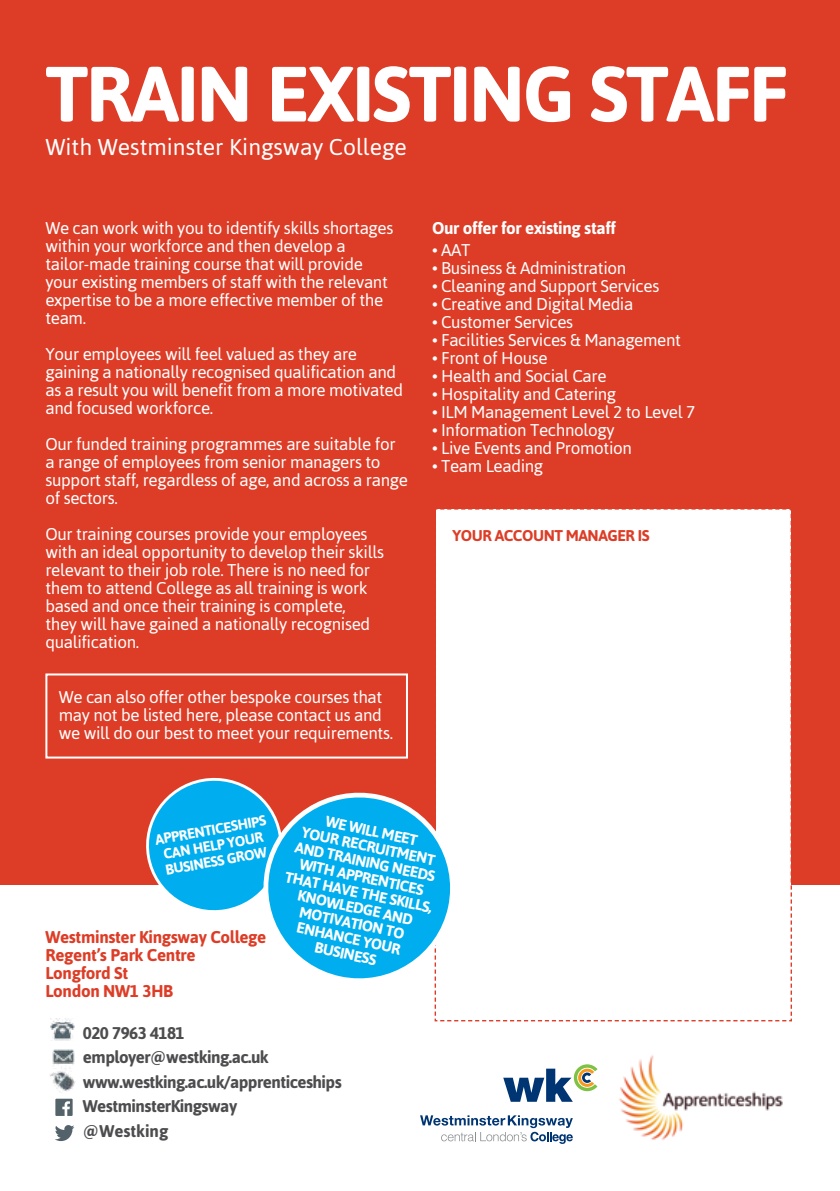
<style>
.page{position:relative;width:840px;height:1191px;background:#fff}
.page>*{position:absolute;margin:0;border:0;box-sizing:border-box;transform-origin:0 0}
.t1{font:700 78px "Asap";letter-spacing:-.03em;color:#fff}
.t2{font:22.8px "Asap";color:#fff}
.t3{font:17px/18px "Asap";letter-spacing:-.02em;color:#fff}
.t4{font:700 17px/24.4px "Asap";letter-spacing:-.03em;color:#4d4d4f}
.t5{font:700 17px/18px "Asap";letter-spacing:-.02em;color:#dd3d27}
.t6{font:700 17px "Asap";letter-spacing:-.02em;color:#fff}
.t7{font:700 15.6px "Asap";letter-spacing:-.03em;color:#dd3d27}
.t8{font:700 15.2px/15.8px "Asap";color:#fff;text-align:center}
.t9{font:700 14.4px/15.6px "Asap";color:#fff;text-align:center}
</style>
<div class="page">
<div style="left:0;top:0;width:839px;height:884px;background:#dd3d27"></div>
<img style="left:52px;top:1049px;width:22px;height:16px">
<svg style="left:55px;top:1125px;width:19px;height:16px"></svg>
<svg style="left:55px;top:1098px;width:18px;height:18px"></svg>
<img style="left:50px;top:1067px;width:26px;height:25px">
<img style="left:50px;top:1018px;width:24px;height:22px">
<div style="left:434px;top:509px;width:358px;height:513px;background:#fff"></div>
<div style="left:45px;top:673px;width:363px;height:85px;border:2px solid #fff"></div>
<img style="left:619px;top:1055px;width:164px;height:85px">
<svg style="left:503px;top:1064px;width:94px;height:37px"></svg>
<svg style="left:420px;top:1115px;width:152px;height:29px"></svg>
<svg style="left:142px;top:777px;width:109px;height:134px"></svg>
<svg style="left:251px;top:781px;width:215px;height:208px"></svg>
<h1 class="t1" style="left:45px;top:49px;width:743px">TRAIN EXISTING STAFF</h1>
<h2 class="t2" style="left:45px;top:134px;width:363px">With Westminster Kingsway College</h2>
<p class="t3" style="left:45px;top:219px;width:349px">We can work with you to identify skills shortages within your workforce and then develop a tailor-made training course that will provide your existing members of staff with the relevant expertise to be a more effective member of the team.</p>
<p class="t3" style="left:45px;top:345px;width:359px">Your employees will feel valued as they are gaining a nationally recognised qualification and as a result you will benefit from a more motivated and focused workforce.</p>
<p class="t3" style="left:45px;top:435px;width:364px">Our funded training programmes are suitable for a range of employees from senior managers to support staff, regardless of age, and across a range of sectors.</p>
<p class="t3" style="left:45px;top:525px;width:340px">Our training courses provide your employees with an ideal opportunity to develop their skills relevant to their job role. There is no need for them to attend College as all training is work based and once their training is complete,<br>they will have gained a nationally recognised qualification.</p>
<p class="t3" style="left:59px;top:687px;width:336px">We can also offer other bespoke courses that may not be listed here, please contact us and we will do our best to meet your requirements.</p>
<p class="t6" style="left:432px;top:218px;width:185px">Our offer for existing staff</p>
<p class="t3" style="left:432px;top:241px;width:40px">• AAT</p>
<p class="t3" style="left:432px;top:259px;width:196px">• Business &amp; Administration</p>
<p class="t3" style="left:432px;top:277px;width:229px">• Cleaning and Support Services</p>
<p class="t3" style="left:432px;top:295px;width:203px">• Creative and Digital Media</p>
<p class="t3" style="left:432px;top:313px;width:143px">• Customer Services</p>
<p class="t3" style="left:432px;top:331px;width:250px">• Facilities Services &amp; Management</p>
<p class="t3" style="left:432px;top:349px;width:117px">• Front of House</p>
<p class="t3" style="left:432px;top:367px;width:176px">• Health and Social Care</p>
<p class="t3" style="left:432px;top:385px;width:186px">• Hospitality and Catering</p>
<p class="t3" style="left:432px;top:403px;width:265px">• ILM Management Level 2 to Level 7</p>
<p class="t3" style="left:432px;top:421px;width:184px">• Information Technology</p>
<p class="t3" style="left:432px;top:439px;width:201px">• Live Events and Promotion</p>
<p class="t3" style="left:432px;top:457px;width:113px">• Team Leading</p>
<p class="t7" style="left:452px;top:527px;width:198px">YOUR ACCOUNT MANAGER IS</p>
<p class="t9" style="left:154px;top:832px;width:114px;rotate:-10deg">APPRENTICESHIPS<br>CAN HELP YOUR<br>BUSINESS GROW</p>
<p class="t8" style="left:300px;top:807px;width:152px;rotate:12deg">WE WILL MEET<br>YOUR RECRUITMENT<br>AND TRAINING NEEDS<br>WITH APPRENTICES<br>THAT HAVE THE SKILLS,<br>KNOWLEDGE AND<br>MOTIVATION TO<br>ENHANCE YOUR<br>BUSINESS</p>
<p class="t5" style="left:45px;top:927px;width:222px">Westminster Kingsway College<br>Regent’s Park Centre<br>Longford St<br>London NW1 3HB</p>
<p class="t4" style="left:83px;top:1020px;width:260px">020 7963 4181 employer@westking.ac.uk www.westking.ac.uk/apprenticeships<br>WestminsterKingsway<br>@Westking</p>
</div>
